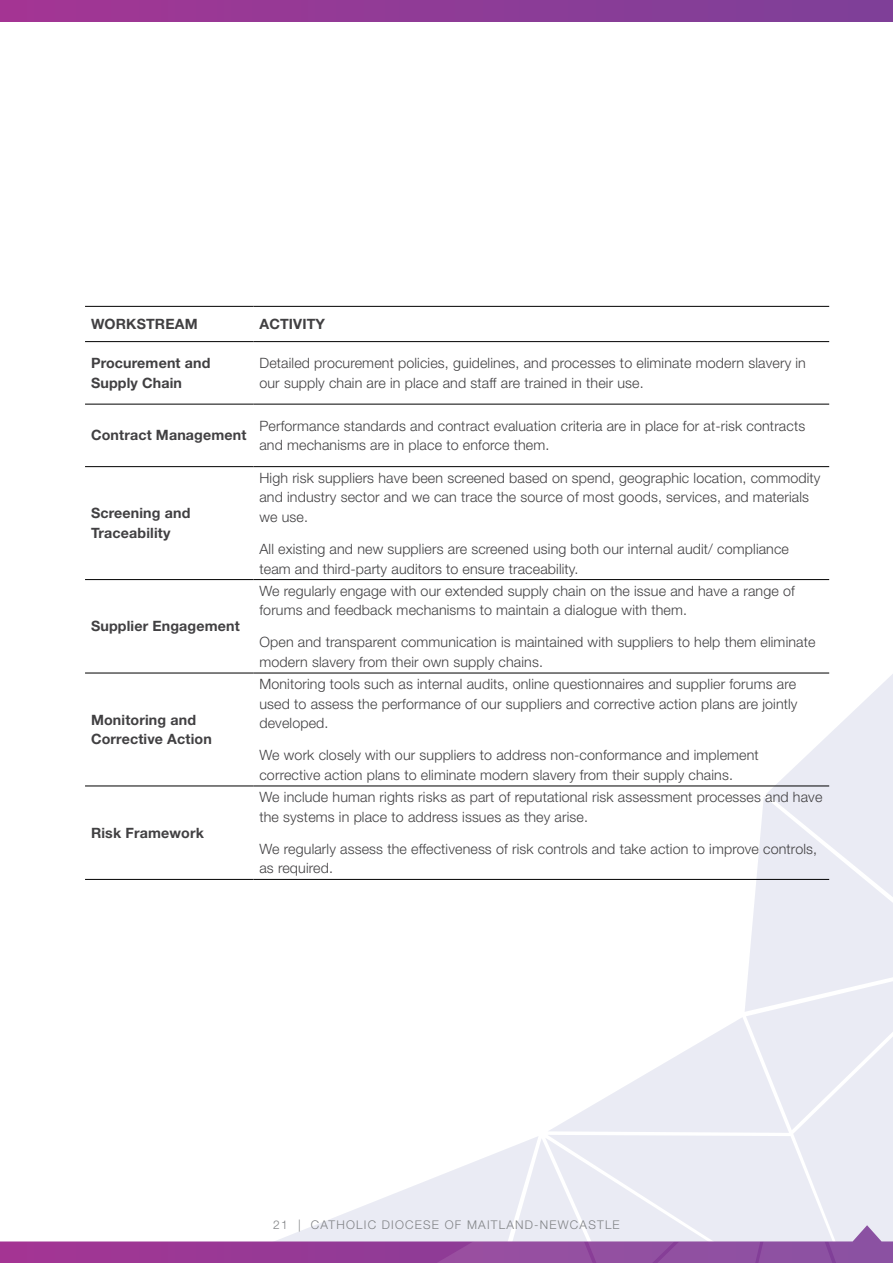
<style>
.page{position:relative;width:893px;height:1263px;background:#fff}
.page>*{position:absolute;margin:0;border:0;box-sizing:border-box;transform-origin:0 0}
.t1{font:300 14.25px/19.5px "Helvetica Neue LT Std";letter-spacing:.01em;color:#414042}
.t2{font:700 14.25px/19.5px "Helvetica Neue LT Std";letter-spacing:.01em;color:#414042}
.t3{font:300 12px "Helvetica Neue LT Std";letter-spacing:.1em;color:#808285}
</style>
<div class="page">
<hr style="left:85px;top:306px;width:168px;height:1px;background:#000">
<hr style="left:253px;top:306px;width:576px;height:1px;background:#000">
<hr style="left:85px;top:341px;width:168px;height:1px;background:#000">
<hr style="left:253px;top:341px;width:576px;height:1px;background:#000">
<hr style="left:85px;top:404px;width:168px;height:1px;background:#000">
<hr style="left:253px;top:404px;width:576px;height:1px;background:#000">
<hr style="left:85px;top:466px;width:168px;height:1px;background:#000">
<hr style="left:253px;top:466px;width:576px;height:1px;background:#000">
<hr style="left:85px;top:579px;width:168px;height:1px;background:#000">
<hr style="left:253px;top:579px;width:576px;height:1px;background:#000">
<svg style="left:0;top:672px;width:893px;height:591px"></svg>
<div style="left:0;top:0;width:893px;height:21px;background:linear-gradient(to right,#a33594,#7c4099)"></div>
<p class="t2" style="left:91px;top:314px;width:108px">WORKSTREAM</p>
<p class="t2" style="left:259px;top:314px;width:67px">ACTIVITY</p>
<p class="t2" style="left:91px;top:353px;width:121px">Procurement and<br>Supply Chain</p>
<p class="t1" style="left:259px;top:353px;width:548px">Detailed procurement policies, guidelines, and processes to eliminate modern slavery in our supply chain are in place and staff are trained in their use.</p>
<p class="t2" style="left:91px;top:425px;width:157px">Contract Management</p>
<p class="t1" style="left:259px;top:416px;width:547px">Performance standards and contract evaluation criteria are in place for at-risk contracts and mechanisms are in place to enforce them.</p>
<p class="t2" style="left:91px;top:503px;width:101px">Screening and<br>Traceability</p>
<p class="t2" style="left:91px;top:616px;width:150px">Supplier Engagement</p>
<p class="t2" style="left:91px;top:710px;width:122px">Monitoring and<br>Corrective Action</p>
<p class="t2" style="left:91px;top:822px;width:114px">Risk Framework</p>
<p class="t1" style="left:259px;top:468px;width:563px">High risk suppliers have been screened based on spend, geographic location, commodity and industry sector and we can trace the source of most goods, services, and materials we use.</p>
<p class="t1" style="left:259px;top:539px;width:531px">All existing and new suppliers are screened using both our internal audit/ compliance team and third-party auditors to ensure traceability.</p>
<p class="t1" style="left:259px;top:581px;width:537px">We regularly engage with our extended supply chain on the issue and have a range of forums and feedback mechanisms to maintain a dialogue with them.</p>
<p class="t1" style="left:259px;top:632px;width:558px">Open and transparent communication is maintained with suppliers to help them eliminate modern slavery from their own supply chains.</p>
<p class="t1" style="left:259px;top:674px;width:540px;text-align:justify">Monitoring tools such as internal audits, online questionnaires and supplier forums are used to assess the performance of our suppliers and corrective action plans are jointly developed.</p>
<p class="t1" style="left:259px;top:745px;width:501px">We work closely with our suppliers to address non-conformance and implement corrective action plans to eliminate modern slavery from their supply chains.</p>
<p class="t1" style="left:259px;top:787px;width:564px">We include human rights risks as part of reputational risk assessment processes and have the systems in place to address issues as they arise.</p>
<p class="t1" style="left:259px;top:839px;width:559px">We regularly assess the effectiveness of risk controls and take action to improve controls, as required.</p>
<p class="t3" style="left:273px;top:1218px;width:348px">21 | CATHOLIC DIOCESE OF MAITLAND-NEWCASTLE</p>
</div>
